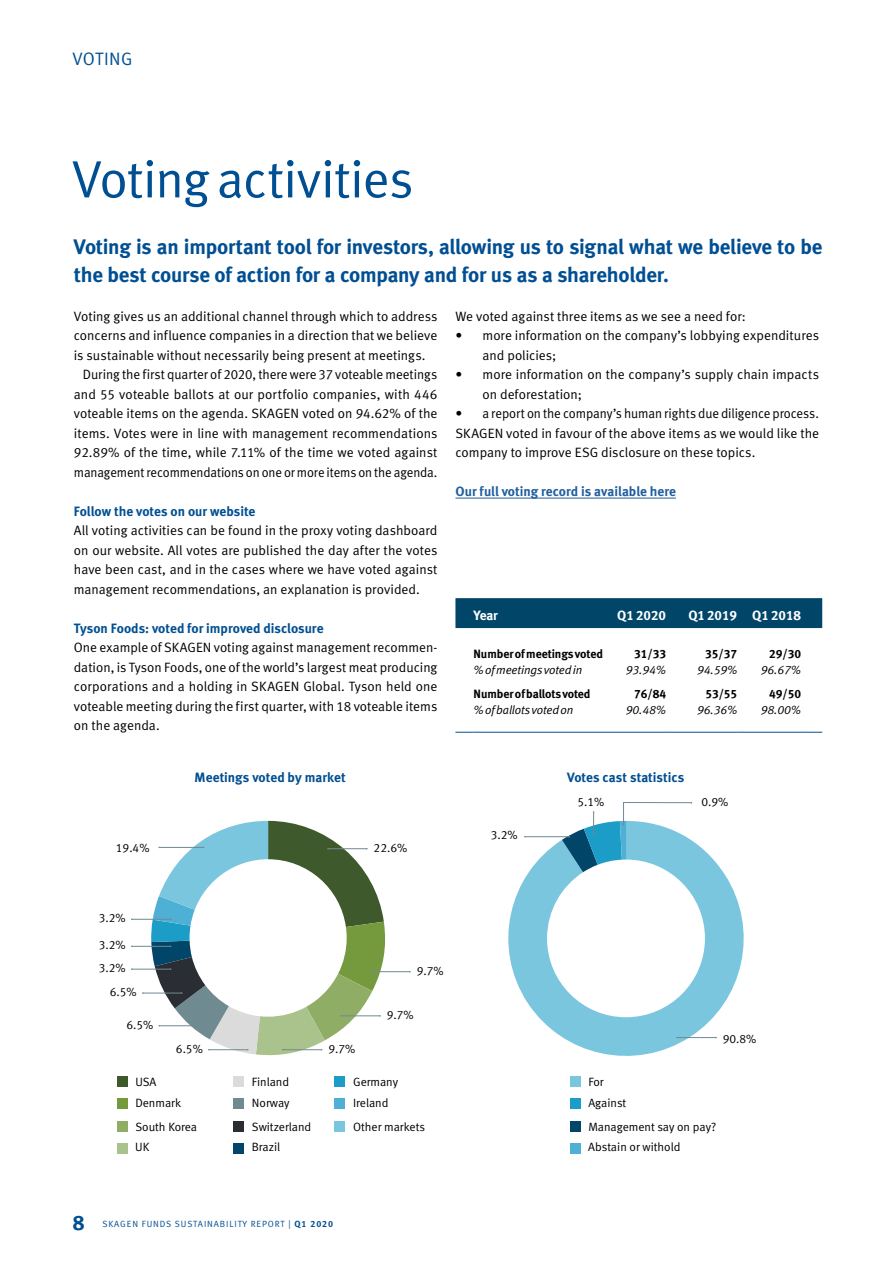
<style>
.page{position:relative;width:893px;height:1263px;background:#fff}
.page>*{position:absolute;margin:0;border:0;box-sizing:border-box;transform-origin:0 0}
.t1{font:52.5px "Meta Normal LF";letter-spacing:-.01em;color:#004f93}
.t2{font:700 21px/28.5px "Meta";letter-spacing:-.015em;color:#004f93}
.t3{font:21px "Meta Bold LF";color:#004f93}
.t4{font:18px "Meta Normal LF";letter-spacing:.02em;color:#004f93}
.t5{font:13.5px/19.5px "Meta Normal LF";color:#000;text-align:justify}
.t6{font:700 13.5px "Meta";color:#004f93}
.t7{font:13.5px "Meta Normal LF";color:#000;scale:.95 1}
.t8{font:700 13.5px "Meta";color:#215e9e}
.t9{font:13.5px "Meta Bold LF";letter-spacing:-.005em;color:#fff}
.t10{font:12px "Meta Normal LF";color:#000}
.t11{font:12px "Meta Bold LF";letter-spacing:-.005em;color:#000}
.t12{font:italic 12px "Meta Normal LF";letter-spacing:-.005em;color:#000}
.t13{font:9px "Meta Normal LF";letter-spacing:.1em;color:#004f93}
.s1{font-style:inherit}
.s2{font-family:"Meta Bold LF"}
</style>
<div class="page">
<hr style="left:455px;top:498px;width:221px;height:1px;background:#215e9e">
<div style="left:455px;top:598px;width:367px;height:30px;background:#014669"></div>
<svg style="left:455px;top:732px;width:19px;height:1px"></svg>
<hr style="left:474px;top:732px;width:132px;height:1px;background:#004f93">
<hr style="left:606px;top:732px;width:60px;height:1px;background:#004f93">
<hr style="left:666px;top:732px;width:71px;height:1px;background:#004f93">
<hr style="left:737px;top:732px;width:64px;height:1px;background:#004f93">
<svg style="left:801px;top:732px;width:21px;height:1px"></svg>
<svg style="left:508px;top:837px;width:236px;height:219px"></svg>
<hr style="left:525px;top:836px;width:44px;height:1px;background:#6f8a90">
<hr style="left:132px;top:919px;width:39px;height:1px;background:#6f8a90">
<hr style="left:132px;top:946px;width:39px;height:1px;background:#6f8a90">
<hr style="left:132px;top:969px;width:39px;height:1px;background:#6f8a90">
<hr style="left:143px;top:993px;width:39px;height:1px;background:#6f8a90">
<hr style="left:677px;top:1037px;width:39px;height:1px;background:#6f8a90">
<hr style="left:371px;top:971px;width:39px;height:1px;background:#6f8a90">
<svg style="left:151px;top:821px;width:236px;height:235px"></svg>
<svg style="left:562px;top:802px;width:130px;height:70px"></svg>
<div style="left:570px;top:1076px;width:11px;height:11px;background:#7ac6df"></div>
<div style="left:117px;top:1076px;width:11px;height:11px;background:#3e592b"></div>
<div style="left:233px;top:1076px;width:11px;height:11px;background:#dbdbdb"></div>
<div style="left:334px;top:1076px;width:11px;height:11px;background:#1b9dc8"></div>
<div style="left:570px;top:1098px;width:11px;height:11px;background:#1b9dc8"></div>
<div style="left:117px;top:1098px;width:11px;height:11px;background:#759a3e"></div>
<div style="left:233px;top:1098px;width:11px;height:11px;background:#6f8a90"></div>
<div style="left:334px;top:1098px;width:11px;height:11px;background:#4eb0d4"></div>
<div style="left:570px;top:1143px;width:11px;height:11px;background:#4eb0d4"></div>
<div style="left:117px;top:1143px;width:11px;height:11px;background:#aac28c"></div>
<div style="left:233px;top:1143px;width:11px;height:11px;background:#014669"></div>
<div style="left:570px;top:1121px;width:11px;height:11px;background:#014669"></div>
<div style="left:117px;top:1121px;width:11px;height:11px;background:#90ad65"></div>
<div style="left:233px;top:1121px;width:11px;height:11px;background:#2a2e34"></div>
<div style="left:334px;top:1121px;width:11px;height:11px;background:#7ac6df"></div>
<h3 class="t4" style="left:73px;top:48px;width:61px">VOTING</h3>
<h1 class="t1" style="left:72px;top:149px;width:343px">Voting activities</h1>
<h2 class="t2" style="left:74px;top:232px;width:750px">Voting is an important tool for investors, allowing us to signal what we believe to be the best course of action for a company and for us as a shareholder.</h2>
<p class="t5" style="left:74px;top:306px;width:365px">Voting gives us an additional channel through which to address</p>
<p class="t5" style="left:74px;top:326px;width:365px">concerns and influence companies in a direction that we believe</p>
<p class="t5" style="left:74px;top:345px;width:353px">is sustainable without necessarily being present at meetings.</p>
<p class="t5" style="left:83px;top:365px;width:356px">During the first quarter of 2020, there were 37 voteable meetings</p>
<p class="t5" style="left:74px;top:384px;width:365px">and 55 voteable ballots at our portfolio companies, with 446</p>
<p class="t5" style="left:74px;top:404px;width:365px">voteable items on the agenda. SKAGEN voted on 94.62% of the</p>
<p class="t5" style="left:74px;top:423px;width:365px">items. Votes were in line with management recommendations</p>
<p class="t5" style="left:74px;top:442px;width:365px">92.89% of the time, while 7.11% of the time we voted against</p>
<p class="t7" style="left:74px;top:464px;width:384px">management recommendations on one or more items on the agenda.</p>
<p class="t6" style="left:74px;top:502px;width:183px">Follow the votes on our website</p>
<p class="t5" style="left:74px;top:521px;width:365px">All voting activities can be found in the proxy voting dashboard on our website. All votes are published the day after the votes have been cast, and in the cases where we have voted against management recommendations, an explanation is provided.</p>
<p class="t6" style="left:74px;top:619px;width:251px">Tyson Foods: voted for improved disclosure</p>
<p class="t5" style="left:74px;top:638px;width:365px">One example of SKAGEN voting against management recommen&shy;dation, is Tyson Foods, one of the world’s largest meat producing corporations and a holding in SKAGEN Global. Tyson held one voteable meeting during the first quarter, with 18 voteable items on the agenda.</p>
<p class="t5" style="left:455px;top:306px;width:292px">We voted against three items as we see a need for:</p>
<p class="t5" style="left:482px;top:326px;width:338px;text-indent:-27px">• more information on the company’s lobbying expenditures and policies;</p>
<p class="t5" style="left:482px;top:364px;width:338px;text-indent:-27px">• more information on the company’s supply chain impacts on deforestation;</p>
<p class="t5" style="left:455px;top:404px;width:365px">• a report on the company’s human rights due diligence process.<br>SKAGEN voted in favour of the above items as we would like the company to improve ESG disclosure on these topics.</p>
<p class="t8" style="left:455px;top:483px;width:222px">Our full voting record is available here</p>
<p class="t9" style="left:474px;top:606px;width:26px">Year</p>
<p class="t9" style="left:617px;top:606px;width:50px">Q1 2020</p>
<p class="t9" style="left:688px;top:606px;width:114px">Q1 2019 Q1 2018</p>
<p class="t11" style="left:474px;top:646px;width:131px">Number of meetings voted</p>
<p class="t12" style="left:474px;top:663px;width:110px">% of meetings voted in</p>
<p class="t11" style="left:634px;top:646px;width:33px">31/33</p>
<p class="t12" style="left:626px;top:663px;width:42px">93.94%</p>
<p class="t11" style="left:705px;top:646px;width:33px">35/37</p>
<p class="t12" style="left:697px;top:663px;width:42px">94.59%</p>
<p class="t11" style="left:769px;top:646px;width:33px">29/30</p>
<p class="t12" style="left:761px;top:663px;width:42px">96.67%</p>
<p class="t11" style="left:474px;top:686px;width:118px">Number of ballots voted</p>
<p class="t12" style="left:474px;top:703px;width:101px">% of ballots voted on</p>
<p class="t11" style="left:634px;top:686px;width:33px">76/84</p>
<p class="t12" style="left:626px;top:703px;width:42px">90.48%</p>
<p class="t11" style="left:705px;top:686px;width:33px">53/55</p>
<p class="t12" style="left:697px;top:703px;width:42px">96.36%</p>
<p class="t11" style="left:769px;top:686px;width:33px">49/50</p>
<p class="t12" style="left:761px;top:703px;width:42px">98.00%</p>
<p class="t6" style="left:195px;top:769px;width:152px">Meetings voted by market</p>
<p class="t6" style="left:567px;top:769px;width:119px">Votes cast statistics</p>
<p class="t10" style="left:116px;top:841px;width:35px">19.4%</p>
<p class="t10" style="left:99px;top:911px;width:28px">3.2%</p>
<p class="t10" style="left:99px;top:938px;width:28px">3.2%</p>
<p class="t10" style="left:99px;top:961px;width:28px">3.2%</p>
<p class="t10" style="left:110px;top:985px;width:28px">6.5%</p>
<p class="t10" style="left:126px;top:1018px;width:28px">6.5%</p>
<p class="t10" style="left:176px;top:1042px;width:28px">6.5%</p>
<p class="t10" style="left:374px;top:841px;width:35px">22.6%</p>
<p class="t10" style="left:328px;top:1042px;width:28px">9.7%</p>
<p class="t10" style="left:417px;top:964px;width:28px">9.7%</p>
<p class="t10" style="left:387px;top:1008px;width:28px">9.7%</p>
<p class="t10" style="left:491px;top:828px;width:28px">3.2%</p>
<p class="t10" style="left:578px;top:795px;width:28px">5.1%</p>
<p class="t10" style="left:701px;top:795px;width:28px">0.9%</p>
<p class="t10" style="left:723px;top:1032px;width:35px">90.8%</p>
<p class="t10" style="left:135px;top:1075px;width:22px">USA</p>
<p class="t10" style="left:252px;top:1075px;width:39px">Finland</p>
<p class="t10" style="left:353px;top:1075px;width:47px">Germany</p>
<p class="t10" style="left:588px;top:1075px;width:17px">For</p>
<p class="t10" style="left:135px;top:1096px;width:47px">Denmark</p>
<p class="t10" style="left:252px;top:1096px;width:39px">Norway</p>
<p class="t10" style="left:353px;top:1096px;width:37px">Ireland</p>
<p class="t10" style="left:588px;top:1096px;width:39px">Against</p>
<p class="t10" style="left:135px;top:1139px;width:16px">UK</p>
<p class="t10" style="left:252px;top:1139px;width:30px">Brazil</p>
<p class="t10" style="left:588px;top:1139px;width:94px">Abstain or withold</p>
<p class="t10" style="left:135px;top:1120px;width:63px">South Korea</p>
<p class="t10" style="left:252px;top:1120px;width:61px">Switzerland</p>
<p class="t10" style="left:353px;top:1120px;width:73px">Other markets</p>
<p class="t10" style="left:588px;top:1120px;width:129px">Management say on pay?</p>
<h2 class="t3" style="left:73px;top:1210px;width:13px">8</h2>
<p class="t13" style="left:102px;top:1219px;width:232px">SKAGEN F<span class="s1">UNDS</span> SUSTAINABILITY <span class="s1">REPORT</span> | <span class="s2">Q1 2020</span></p>
</div>
